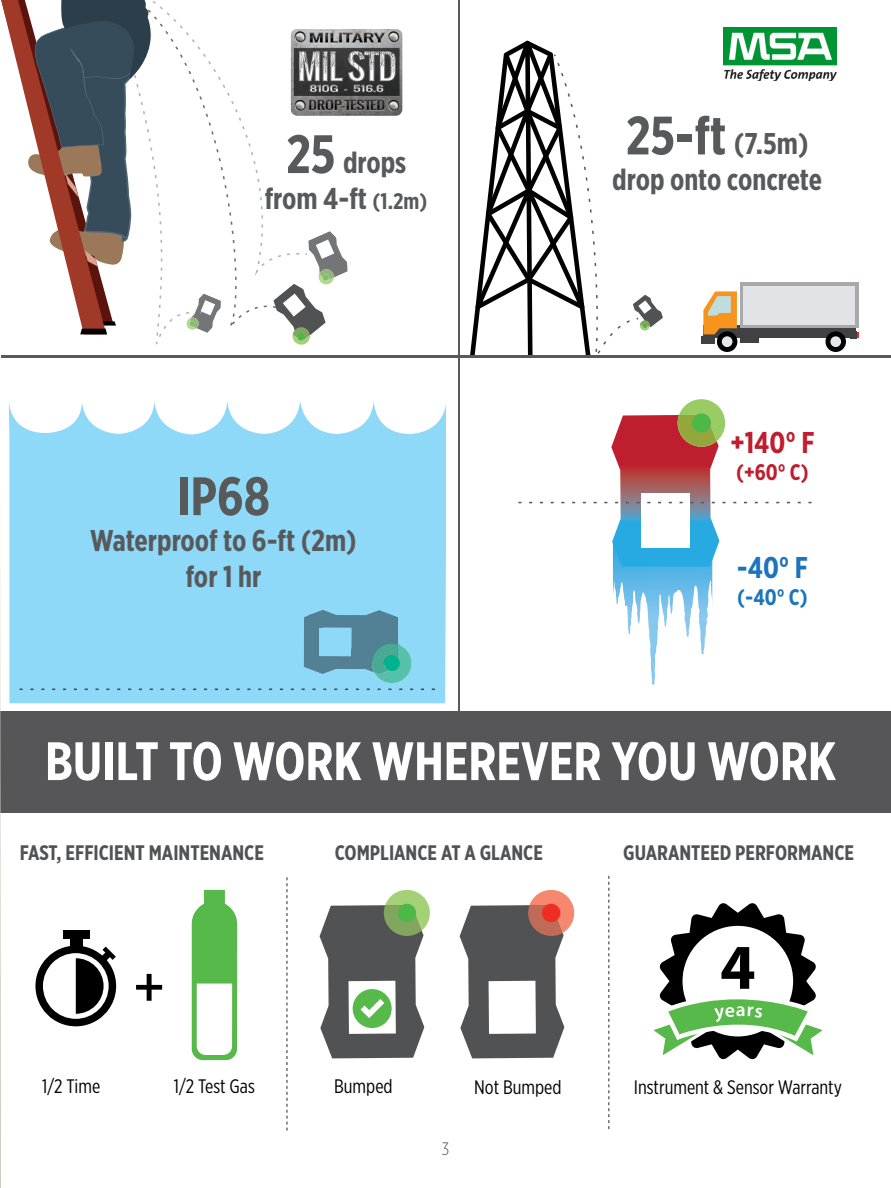
<style>
.page{position:relative;width:891px;height:1188px;background:#fff}
.page>*{position:absolute;margin:0;border:0;box-sizing:border-box;transform-origin:0 0}
.t1{font:700 64.2px "Myriad Pro";color:#000}
.t2{font:700 54px "Gotham X Narrow";color:#fff}
.t3{font:700 54px "Gotham X Narrow";color:#58595b}
.t4{font:700 50.55px "Myriad Pro";color:#000}
.t5{font:700 30px/36px "Gotham X Narrow";color:#58595b;text-align:center}
.t6{font:700 30px "Gotham X Narrow";color:#be1e2d}
.t7{font:700 30px "Gotham X Narrow";color:#1c75bc}
.t8{font:700 22.5px "Gotham X Narrow";color:#be1e2d}
.t9{font:700 22.5px "Gotham X Narrow";color:#1c75bc}
.t10{font:700 21px "Gotham X Narrow";color:#515254}
.t11{font:19.5px "Gotham X Narrow";color:#000}
.t12{font:600 19.5px "Myriad Pro";color:#fff}
.t13{font:300 18px "Gotham X Narrow";color:#58595b}
.s1{font-size:54px}
.s2{font-size:22.5px}
</style>
<div class="page">
<svg style="left:470px;top:41px;width:193px;height:314px"></svg>
<svg style="left:9px;top:400px;width:437px;height:303px;background:#98dbf8"></svg>
<svg style="left:10px;top:400px;width:146px;height:1px"></svg>
<svg style="left:304px;top:603px;width:108px;height:80px;background:#69acbf"></svg>
<svg style="left:604px;top:399px;width:122px;height:286px"></svg>
<hr style="left:458px;top:0;width:2px;height:716px;background:#58595b">
<hr style="left:1px;top:355px;width:890px;height:3px;background:#58595b">
<svg style="left:1px;top:0;width:347px;height:345px"></svg>
<div style="left:704px;top:325px;width:152px;height:13px;background:#414042"></div>
<svg style="left:703px;top:291px;width:34px;height:43px"></svg>
<svg style="left:740px;top:282px;width:118px;height:46px"></svg>
<div style="left:744px;top:286px;width:111px;height:38px;background:#e2e3e6"></div>
<div style="left:826px;top:331px;width:20px;height:21px;background:#000;border-radius:50%"></div>
<div style="left:830px;top:336px;width:11px;height:11px;background:#e6e7e8;border-radius:50%"></div>
<div style="left:717px;top:331px;width:20px;height:21px;background:#000;border-radius:50%"></div>
<div style="left:722px;top:336px;width:10px;height:11px;background:#e6e7e8;border-radius:50%"></div>
<div style="left:740px;top:333px;width:19px;height:9px;background:#414042"></div>
<div style="left:702px;top:336px;width:13px;height:7px;background:#414042"></div>
<svg style="left:857px;top:332px;width:2px;height:6px"></svg>
<div style="left:851px;top:332px;width:6px;height:7px;background:#414042"></div>
<svg style="left:286px;top:877px;width:2px;height:254px"></svg>
<svg style="left:608px;top:876px;width:2px;height:253px"></svg>
<svg style="left:460px;top:890px;width:114px;height:168px"></svg>
<div style="left:542px;top:904px;width:18px;height:18px;background:#ee2e24;border-radius:50%"></div>
<svg style="left:320px;top:890px;width:110px;height:168px"></svg>
<svg style="left:192px;top:890px;width:45px;height:170px"></svg>
<div style="left:0;top:711px;width:891px;height:101px;background:#565659"></div>
<div style="left:70px;top:937px;width:12px;height:12px;background:#000"></div>
<div style="left:63px;top:931px;width:27px;height:8px;background:#000"></div>
<svg style="left:35px;top:946px;width:81px;height:80px"></svg>
<img style="left:291px;top:29px;width:111px;height:87px">
<svg style="left:0;top:594px;width:1px;height:594px"></svg>
<img style="left:724px;top:27px;width:113px;height:54px">
<svg style="left:653px;top:903px;width:170px;height:157px"></svg>
<p class="t5" style="left:265px;top:144px;width:164px"><span class="s1">25</span> drops from 4-ft <span class="s2">(1.2m)</span></p>
<h2 class="t3" style="left:177px;top:463px;width:94px">IP68</h2>
<p class="t5" style="left:90px;top:522px;width:268px">Waterproof to 6-ft (2m) for 1 hr</p>
<p class="t5" style="left:612px;top:126px;width:211px"><span class="s1">25-ft</span> (7.5m) drop onto concrete</p>
<p class="t6" style="left:730px;top:424px;width:86px">+140° F</p>
<p class="t8" style="left:736px;top:458px;width:74px">(+60° C)</p>
<p class="t7" style="left:737px;top:549px;width:73px">-40° F</p>
<p class="t9" style="left:737px;top:583px;width:72px">(-40° C)</p>
<h2 class="t2" style="left:45px;top:728px;width:793px">BUILT TO WORK WHEREVER YOU WORK</h2>
<p class="t10" style="left:20px;top:840px;width:246px">FAST, EFFICIENT MAINTENANCE</p>
<h3 class="t4" style="left:134px;top:951px;width:32px">+</h3>
<p class="t10" style="left:335px;top:840px;width:210px">COMPLIANCE AT A GLANCE</p>
<p class="t10" style="left:623px;top:840px;width:232px">GUARANTEED PERFORMANCE</p>
<h1 class="t1" style="left:720px;top:925px;width:37px">4</h1>
<p class="t12" style="left:736px;top:997px;width:12px">a</p>
<p class="t11" style="left:42px;top:1075px;width:60px">1/2 Time</p>
<p class="t11" style="left:174px;top:1075px;width:83px">1/2 Test Gas</p>
<p class="t11" style="left:334px;top:1075px;width:60px">Bumped</p>
<p class="t11" style="left:474px;top:1075px;width:89px">Not Bumped</p>
<p class="t11" style="left:634px;top:1075px;width:210px">Instrument &amp; Sensor Warranty</p>
<p class="t13" style="left:442px;top:1138px;width:9px">3</p>
</div>
